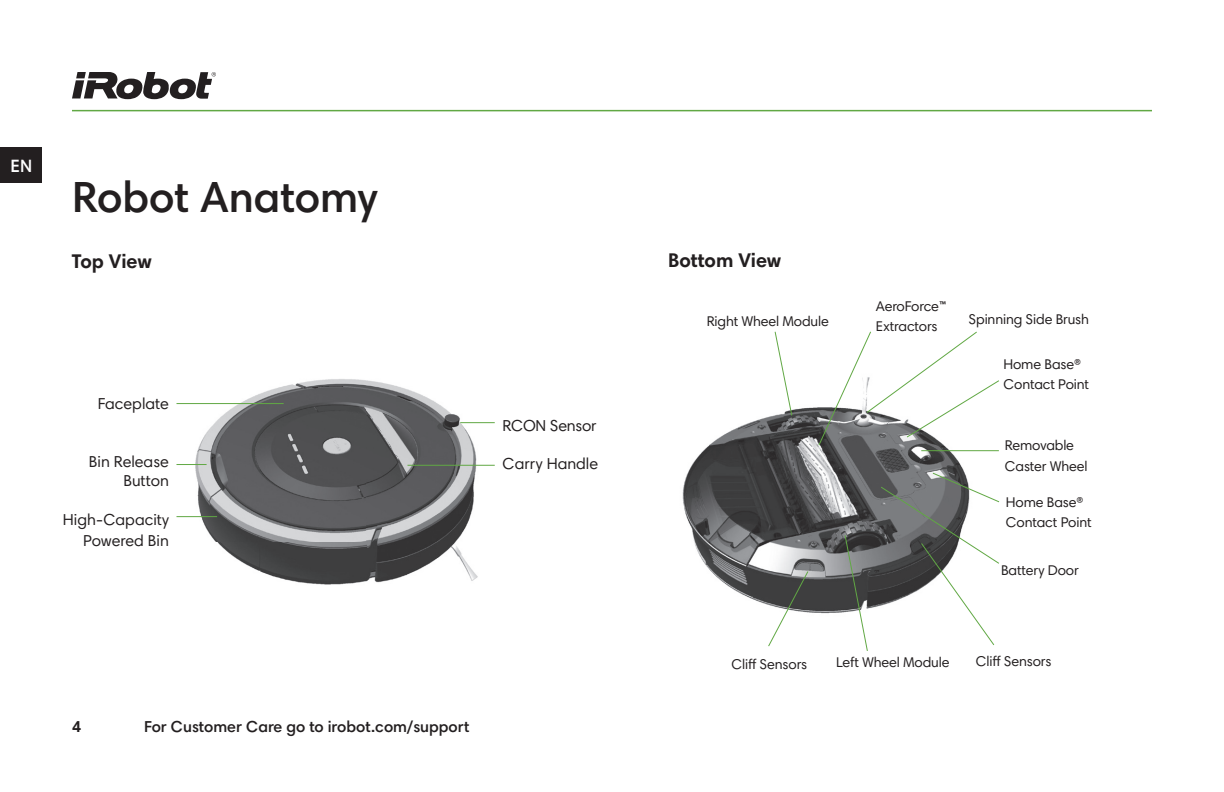
<style>
.page{position:relative;width:1224px;height:792px;background:#fff}
.page>*{position:absolute;margin:0;border:0;box-sizing:border-box;transform-origin:0 0}
.t1{font:600 44px "Harmonia Sans Pro";color:#231f20}
.t2{font:700 20px "Harmonia Sans Pro";color:#231f20}
.t3{font:600 18px "Harmonia Sans Pro";color:#fff}
.t4{font:16px/19.2px "Harmonia Sans Pro";color:#231f20;text-align:right}
.t5{font:600 16px "Harmonia Sans Pro";color:#231f20}
.t6{font:700 16px "Harmonia Sans Pro";color:#231f20}
.t7{font:14.2px/20px "Harmonia Sans Pro";letter-spacing:-.01em;color:#231f20}
</style>
<div class="page">
<svg style="left:72px;top:72px;width:144px;height:27px"></svg>
<hr style="left:72px;top:110px;width:1080px;height:1px;background:#61a844">
<div style="left:0;top:147px;width:42px;height:36px;background:#231f20"></div>
<img style="left:177px;top:379px;width:316px;height:206px">
<hr style="left:460px;top:422px;width:35px;height:1px;background:#61a844">
<hr style="left:177px;top:403px;width:107px;height:1px;background:#61a844">
<hr style="left:177px;top:464px;width:30px;height:1px;background:#61a844">
<hr style="left:177px;top:516px;width:40px;height:1px;background:#61a844">
<hr style="left:408px;top:465px;width:87px;height:1px;background:#61a844">
<img style="left:682px;top:407px;width:301px;height:207px">
<hr style="left:921px;top:450px;width:78px;height:1px;background:#61a844">
<svg style="left:880px;top:472px;width:120px;height:173px"></svg>
<svg style="left:767px;top:570px;width:42px;height:77px"></svg>
<svg style="left:774px;top:331px;width:19px;height:86px"></svg>
<svg style="left:818px;top:331px;width:181px;height:116px"></svg>
<svg style="left:844px;top:534px;width:25px;height:117px"></svg>
<p class="t3" style="left:10px;top:154px;width:23px">EN</p>
<h1 class="t1" style="left:72px;top:169px;width:307px">Robot Anatomy</h1>
<h2 class="t2" style="left:72px;top:248px;width:81px">Top View</h2>
<h2 class="t2" style="left:668px;top:247px;width:115px">Bottom View</h2>
<p class="t4" style="left:98px;top:394px;width:73px">Faceplate</p>
<p class="t4" style="left:89px;top:452px;width:82px">Bin Release<br>Button</p>
<p class="t4" style="left:63px;top:508px;width:108px;line-height:21.2px">High-Capacity<br>Powered Bin</p>
<p class="t4" style="left:503px;top:415px;width:96px">RCON Sensor</p>
<p class="t4" style="left:503px;top:454px;width:97px">Carry Handle</p>
<p class="t7" style="left:707px;top:311px;width:124px">Right Wheel Module</p>
<p class="t7" style="left:876px;top:296px;width:73px">AeroForce™<br>Extractors</p>
<p class="t7" style="left:969px;top:309px;width:122px">Spinning Side Brush</p>
<p class="t7" style="left:1004px;top:354px;width:87px">Home Base®<br>Contact Point</p>
<p class="t7" style="left:1005px;top:435px;width:84px">Removable<br>Caster Wheel</p>
<p class="t7" style="left:1006px;top:492px;width:87px">Home Base®<br>Contact Point</p>
<p class="t7" style="left:1001px;top:560px;width:79px">Battery Door</p>
<p class="t6" style="left:72px;top:716px;width:11px">4</p>
<p class="t5" style="left:144px;top:716px;width:327px">For Customer Care go to irobot.com/support</p>
<p class="t7" style="left:732px;top:654px;width:77px">Cliff Sensors</p>
<p class="t7" style="left:836px;top:652px;width:115px">Left Wheel Module</p>
<p class="t7" style="left:976px;top:651px;width:77px">Cliff Sensors</p>
</div>
